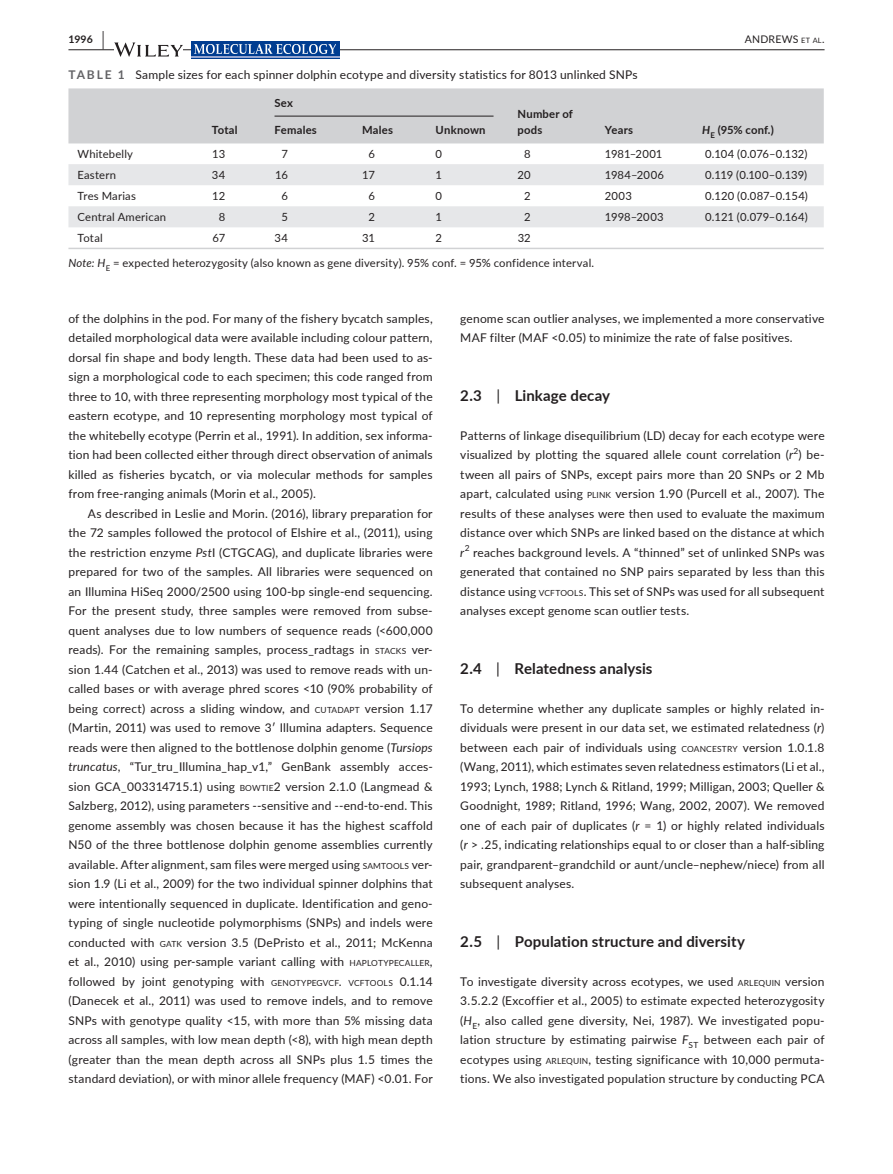
<style>
.page{position:relative;width:893px;height:1174px;background:#fff}
.page>*{position:absolute;margin:0;border:0;box-sizing:border-box;transform-origin:0 0}
.t1{font:700 15px "Lato";letter-spacing:.01em;color:#231f20}
.t2{font:12px/19.5px "Lato";letter-spacing:.015em;color:#231f20;text-align:justify}
.t3{font:italic 12px "Lato";color:#231f20}
.t4{font:11.25px "Lato";letter-spacing:.015em;color:#231f20}
.t5{font:700 11.25px/15.8px "Lato";letter-spacing:.02em;color:#231f20}
.t6{font:11.25px "Lato";letter-spacing:-.01em;color:#231f20}
.t7{font:11.25px "Lato";letter-spacing:-.015em;color:#231f20}
.t8{font:10.5px "Lato";letter-spacing:.02em;color:#231f20}
.t9{font:700 10.5px "Lato";color:#231f20}
.t10{font:8.4px "Lato";color:#231f20}
.s1{font-size:19.5px}
.s2{font-size:7.35px}
.s3{font-weight:700;color:#636366}
.s4{font-style:italic}
.s5{font-size:8.4px}
.s6{font-weight:400}
</style>
<div class="page">
<hr style="left:68px;top:49px;width:756px;height:1px;background:#231f20">
<svg style="left:114px;top:42px;width:69px;height:15px"></svg>
<svg style="left:191px;top:41px;width:148px;height:15px"></svg>
<img style="left:194px;top:45px;width:142px;height:8px">
<hr style="left:191px;top:56px;width:148px;height:2px;background:#96a6d0">
<div style="left:68px;top:88px;width:756px;height:55px;background:#d1d2d4"></div>
<svg style="left:68px;top:164px;width:756px;height:63px;fill:#e6e7e9"></svg>
<hr style="left:68px;top:248px;width:756px;height:1px;background:#d1d2d4">
<hr style="left:274px;top:116px;width:220px;height:1px;background:#231f20">
<p class="t9" style="left:68px;top:32px;width:37px">1996 <span class="s1">|</span></p>
<p class="t8" style="left:745px;top:32px;width:81px">ANDREWS <span class="s2">ET AL</span>.</p>
<p class="t2" style="left:68px;top:64px;width:571px"><span class="s3">TABLE 1</span> Sample sizes for each spinner dolphin ecotype and diversity statistics for 8013 unlinked SNPs</p>
<p class="t5" style="left:212px;top:122px;width:27px">Total</p>
<p class="t5" style="left:274px;top:94px;width:20px">Sex</p>
<p class="t5" style="left:275px;top:122px;width:44px">Females</p>
<p class="t5" style="left:362px;top:122px;width:32px">Males</p>
<p class="t5" style="left:436px;top:122px;width:51px">Unknown</p>
<p class="t5" style="left:518px;top:106px;width:57px">Number of pods</p>
<p class="t5" style="left:605px;top:122px;width:30px">Years</p>
<p class="t5" style="left:702px;top:122px;width:73px"><span class="s4">H</span> <sub>E</sub> (95% conf.)</p>
<p class="t4" style="left:77px;top:147px;width:57px">Whitebelly</p>
<p class="t4" style="left:212px;top:147px;width:14px">13</p>
<p class="t4" style="left:281px;top:147px;width:8px">7</p>
<p class="t4" style="left:368px;top:147px;width:8px">6</p>
<p class="t4" style="left:436px;top:147px;width:8px">0</p>
<p class="t4" style="left:524px;top:147px;width:8px">8</p>
<p class="t4" style="left:605px;top:147px;width:59px">1981– 2001</p>
<p class="t6" style="left:705px;top:147px;width:104px">0.104 (0.076– 0.132)</p>
<p class="t4" style="left:77px;top:168px;width:40px">Eastern</p>
<p class="t4" style="left:212px;top:168px;width:15px">34</p>
<p class="t4" style="left:275px;top:168px;width:14px">16</p>
<p class="t4" style="left:362px;top:168px;width:14px">17</p>
<p class="t4" style="left:436px;top:168px;width:8px">1</p>
<p class="t4" style="left:518px;top:168px;width:15px">20</p>
<p class="t4" style="left:605px;top:168px;width:61px">1984– 2006</p>
<p class="t7" style="left:705px;top:168px;width:103px">0.119 (0.100– 0.139)</p>
<p class="t4" style="left:77px;top:189px;width:60px">Tres Marias</p>
<p class="t4" style="left:212px;top:189px;width:15px">12</p>
<p class="t4" style="left:281px;top:189px;width:8px">6</p>
<p class="t4" style="left:368px;top:189px;width:8px">6</p>
<p class="t4" style="left:436px;top:189px;width:8px">0</p>
<p class="t4" style="left:524px;top:189px;width:8px">2</p>
<p class="t4" style="left:605px;top:189px;width:29px">2003</p>
<p class="t4" style="left:705px;top:189px;width:104px">0.120 (0.087– 0.154)</p>
<p class="t4" style="left:77px;top:210px;width:90px">Central American</p>
<p class="t4" style="left:219px;top:210px;width:8px">8</p>
<p class="t4" style="left:281px;top:210px;width:8px">5</p>
<p class="t4" style="left:368px;top:210px;width:8px">2</p>
<p class="t4" style="left:436px;top:210px;width:8px">1</p>
<p class="t4" style="left:524px;top:210px;width:8px">2</p>
<p class="t4" style="left:605px;top:210px;width:60px">1998– 2003</p>
<p class="t4" style="left:705px;top:210px;width:104px">0.121 (0.079– 0.164)</p>
<p class="t4" style="left:77px;top:231px;width:27px">Total</p>
<p class="t4" style="left:212px;top:231px;width:14px">67</p>
<p class="t4" style="left:275px;top:231px;width:15px">34</p>
<p class="t4" style="left:362px;top:231px;width:14px">31</p>
<p class="t4" style="left:436px;top:231px;width:8px">2</p>
<p class="t4" style="left:518px;top:231px;width:15px">32</p>
<p class="t4" style="left:68px;top:256px;width:527px"><span class="s4">Note : H</span> <sub>E</sub> = expected heterozygosity (also known as gene diversity). 95% conf. = 95% confidence interval.</p>
<p class="t2" style="left:68px;top:308px;width:366px">of the dolphins in the pod. For many of the fishery bycatch samples, detailed morphological data were available including colour pattern, dorsal fin shape and body length. These data had been used to as&shy;sign a morphological code to each specimen; this code ranged from three to 10, with three representing morphology most typical of the eastern ecotype, and 10 representing morphology most typical of the whitebelly ecotype (Perrin et al., 1991 ). In addition, sex informa&shy;tion had been collected either through direct observation of animals killed as fisheries bycatch, or via molecular methods for samples from free- ranging animals (Morin et al., 2005 ).</p>
<p class="t2" style="left:68px;top:503px;width:366px;text-indent:20px">As described in Leslie and Morin. ( 2016 ), library preparation for the 72 samples followed the protocol of Elshire et al., ( 2011 ), using the restriction enzyme <span class="s4">Pst</span> I (CTGCAG), and duplicate libraries were prepared for two of the samples. All libraries were sequenced on an Illumina HiSeq 2000/2500 using 100- bp single- end sequencing.<br>For the present study, three samples were removed from subse&shy;quent analyses due to low numbers of sequence reads (&lt;600,000 reads). For the remaining samples, process_radtags in <span class="s5">STACKS</span> ver&shy;sion 1.44 (Catchen et al., 2013 ) was used to remove reads with un&shy;called bases or with average phred scores &lt;10 (90% probability of being correct) across a sliding window, and <span class="s5">CUTADAPT</span> version 1.17 (Martin, 2011 ) was used to remove 3ʹ Illumina adapters. Sequence reads were then aligned to the bottlenose dolphin genome ( <span class="s4">Tursiops truncatus</span> , “Tur_tru_Illumina_hap_v1,” GenBank assembly acces&shy;sion GCA_003314715.1) using <span class="s5">BOWTIE</span>2 version 2.1.0 (Langmead &amp; Salzberg, 2012 ), using parameters - - sensitive and - - end- to- end. This genome assembly was chosen because it has the highest scaffold N50 of the three bottlenose dolphin genome assemblies currently available. After alignment, sam files were merged using <span class="s5">SAMTOOLS</span> ver&shy;sion 1.9 (Li et al., 2009 ) for the two individual spinner dolphins that were intentionally sequenced in duplicate. Identification and geno&shy;typing of single nucleotide polymorphisms (SNPs) and indels were conducted with <span class="s5">GATK</span> version 3.5 (DePristo et al., 2011 ; McKenna et al., 2010 ) using per- sample variant calling with <span class="s5">HAPLOTYPECALLER</span>, followed by joint genotyping with <span class="s5">GENOTYPEGVCF</span>. <span class="s5">VCFTOOLS</span> 0.1.14 (Danecek et al., 2011 ) was used to remove indels, and to remove SNPs with genotype quality &lt;15, with more than 5% missing data across all samples, with low mean depth (&lt;8), with high mean depth (greater than the mean depth across all SNPs plus 1.5 times the standard deviation), or with minor allele frequency (MAF) &lt;0.01. For</p>
<p class="t2" style="left:460px;top:308px;width:366px">genome scan outlier analyses, we implemented a more conservative<br>MAF filter (MAF &lt;0.05) to minimize the rate of false positives.</p>
<p class="t1" style="left:460px;top:386px;width:151px">2.3 <span class="s6">|</span> Linkage decay</p>
<p class="t2" style="left:460px;top:425px;width:366px">Patterns of linkage disequilibrium (LD) decay for each ecotype were visualized by plotting the squared allele count correlation ( <span class="s4">r</span> ) be-</p>
<p class="t10" style="left:793px;top:445px;width:6px">2</p>
<p class="t2" style="left:460px;top:464px;width:366px">tween all pairs of SNPs, except pairs more than 20 SNPs or 2 Mb apart, calculated using <span class="s5">PLINK</span> version 1.90 (Purcell et al., 2007 ). The results of these analyses were then used to evaluate the maximum distance over which SNPs are linked based on the distance at which</p>
<p class="t3" style="left:460px;top:545px;width:6px">r</p>
<p class="t10" style="left:465px;top:543px;width:6px">2</p>
<p class="t2" style="left:460px;top:542px;width:366px;text-indent:13px">reaches background levels. A “thinned” set of unlinked SNPs was generated that contained no SNP pairs separated by less than this distance using <span class="s5">VCFTOOLS</span>. This set of SNPs was used for all subsequent analyses except genome scan outlier tests.</p>
<p class="t1" style="left:460px;top:659px;width:194px">2.4 <span class="s6">|</span> Relatedness analysis</p>
<p class="t2" style="left:460px;top:698px;width:366px">To determine whether any duplicate samples or highly related in&shy;dividuals were present in our data set, we estimated relatedness ( <span class="s4">r</span> ) between each pair of individuals using <span class="s5">COANCESTRY</span> version 1.0.1.8 (Wang, 2011 ), which estimates seven relatedness estimators (Li et al., 1993 ; Lynch, 1988 ; Lynch &amp; Ritland, 1999 ; Milligan, 2003 ; Queller &amp; Goodnight, 1989 ; Ritland, 1996 ; Wang, 2002 , 2007 ). We removed one of each pair of duplicates ( <span class="s4">r</span> = 1) or highly related individuals ( <span class="s4">r</span> &gt; .25, indicating relationships equal to or closer than a half- sibling pair, grandparent– grandchild or aunt/uncle– nephew/niece) from all subsequent analyses.</p>
<p class="t1" style="left:460px;top:932px;width:286px">2.5 <span class="s6">|</span> Population structure and diversity</p>
<p class="t2" style="left:460px;top:971px;width:366px">To investigate diversity across ecotypes, we used <span class="s5">ARLEQUIN</span> version 3.5.2.2 (Excoffier et al., 2005 ) to estimate expected heterozygosity ( <span class="s4">H</span> <sub>E</sub>, also called gene diversity, Nei, 1987 ). We investigated popu&shy;lation structure by estimating pairwise <span class="s4">F</span> <sub>ST</sub> between each pair of ecotypes using <span class="s5">ARLEQUIN</span>, testing significance with 10,000 permuta&shy;tions. We also investigated population structure by conducting PCA</p>
</div>
